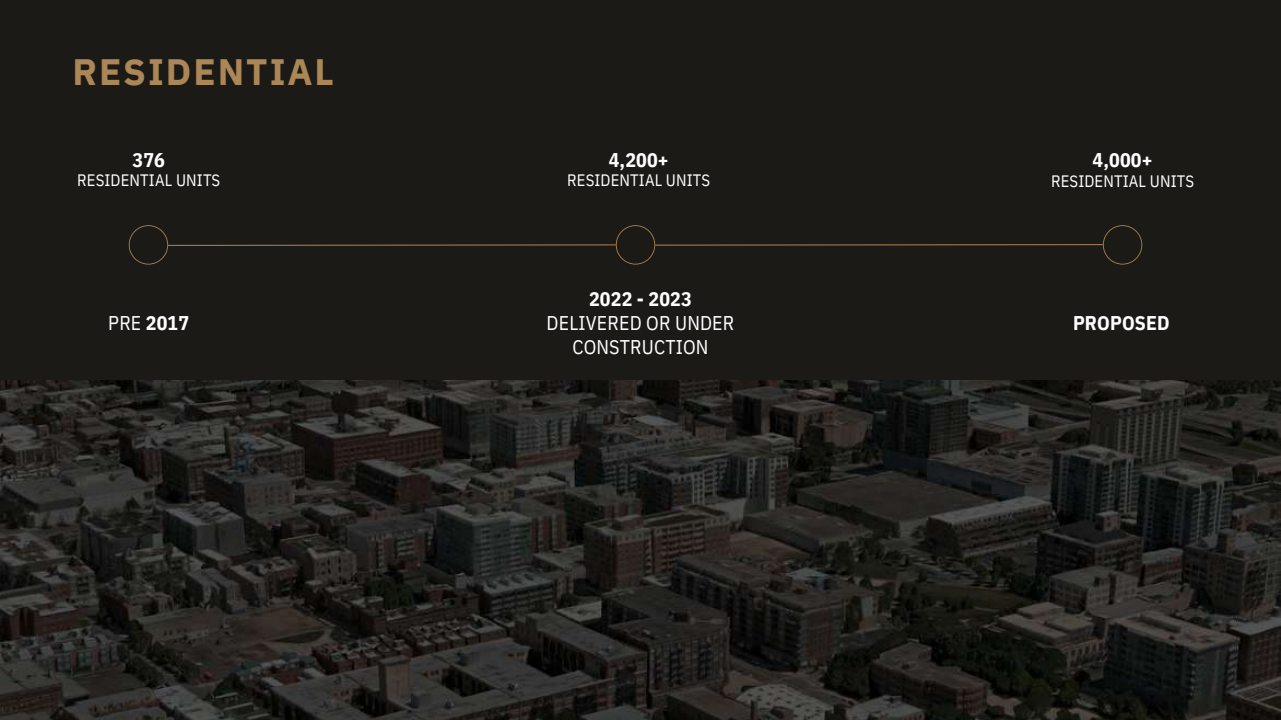
<style>
.page{position:relative;width:1281px;height:720px;background:#1c1a17}
.page>*{position:absolute;margin:0;border:0;box-sizing:border-box;transform-origin:0 0}
.t1{font:700 36.62px "IBM Plex Sans";letter-spacing:.055em;color:#ab8757}
.t2{font:700 19.88px "IBM Plex Sans Cond";letter-spacing:.01em;color:#fff}
.t3{font:19.88px/23.8px "IBM Plex Sans Cond";letter-spacing:.01em;color:#fff;text-align:center}
.t4{font:16.5px "IBM Plex Sans Cond";letter-spacing:.01em;color:#fff}
.s1{font-weight:400}
</style>
<div class="page">
<svg style="left:129px;top:225px;width:1013px;height:40px"></svg>
<img style="left:0;top:380px;width:1280px;height:340px">
<h1 class="t1" style="left:72px;top:47px;width:263px">RESIDENTIAL</h1>
<p class="t2" style="left:133px;top:146px;width:34px">376</p>
<p class="t4" style="left:77px;top:169px;width:145px">RESIDENTIAL UNITS</p>
<p class="t2" style="left:108px;top:309px;width:82px"><span class="s1">PRE</span> 2017</p>
<p class="t2" style="left:609px;top:146px;width:61px">4,200+</p>
<p class="t4" style="left:567px;top:169px;width:145px">RESIDENTIAL UNITS</p>
<p class="t2" style="left:1092px;top:146px;width:61px">4,000+</p>
<p class="t4" style="left:1051px;top:170px;width:145px">RESIDENTIAL UNITS</p>
<p class="t2" style="left:589px;top:286px;width:104px">2022 - 2023</p>
<p class="t3" style="left:546px;top:310px;width:189px">DELIVERED OR UNDER<br>CONSTRUCTION</p>
<p class="t2" style="left:1073px;top:309px;width:98px">PROPOSED</p>
</div>
